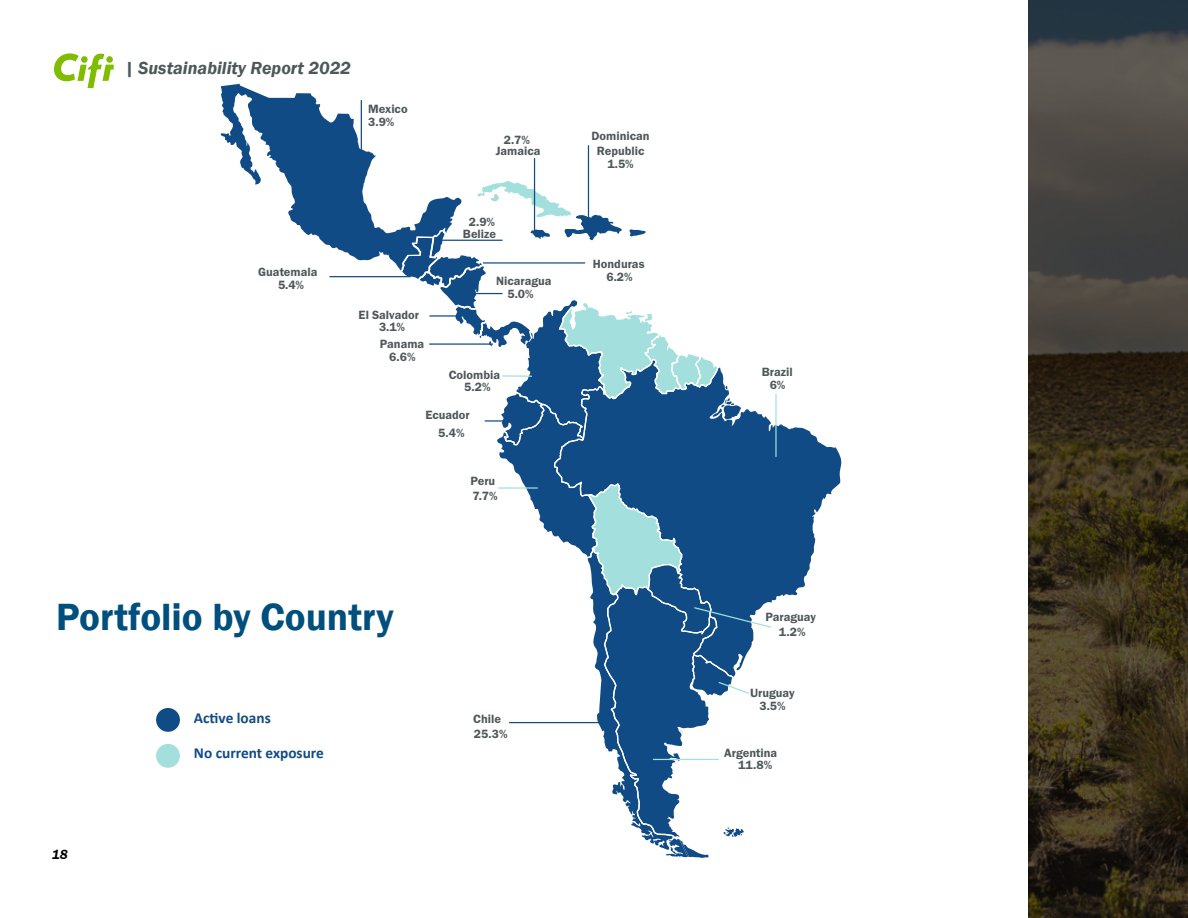
<style>
.page{position:relative;width:1188px;height:918px;background:#fff}
.page>*{position:absolute;margin:0;border:0;box-sizing:border-box;transform-origin:0 0}
.t1{font:600 39px "Franklin Gothic";color:#004f7c}
.t2{font:italic 600 18px "Franklin Gothic";color:#4d5858}
.t3{font:700 15.3px "Calibri";color:#104b86}
.t4{font:italic 600 13.5px "Franklin Gothic";color:#000}
.t5{font:12.45px/12.6px "Franklin Gothic URW Dem";color:#4e5859;text-align:center}
</style>
<div class="page">
<svg style="left:1028px;top:0;width:160px;height:918px"></svg>
<div style="left:156px;top:744px;width:24px;height:24px;background:#a3e0dd;border-radius:50%"></div>
<div style="left:156px;top:708px;width:24px;height:24px;background:#104b86;border-radius:50%"></div>
<svg style="left:773px;top:424px;width:68px;height:177px;fill:#104b86"></svg>
<hr style="left:775px;top:394px;width:2px;height:63px;background:#a3e0dd">
<svg style="left:401px;top:181px;width:372px;height:677px"></svg>
<hr style="left:483px;top:262px;width:102px;height:2px;background:#104b86">
<hr style="left:429px;top:343px;width:64px;height:2px;background:#104b86">
<hr style="left:329px;top:276px;width:82px;height:1px;background:#104b86">
<hr style="left:466px;top:293px;width:37px;height:1px;background:#104b86">
<hr style="left:429px;top:315px;width:37px;height:2px;background:#104b86">
<hr style="left:437px;top:240px;width:66px;height:1px;background:#104b86">
<hr style="left:534px;top:158px;width:1px;height:77px;background:#104b86">
<hr style="left:588px;top:145px;width:1px;height:74px;background:#104b86">
<svg style="left:220px;top:84px;width:242px;height:187px"></svg>
<svg style="left:54px;top:53px;width:60px;height:35px"></svg>
<h2 class="t2" style="left:125px;top:56px;width:228px">| Sustainability Report 2022</h2>
<p class="t5" style="left:368px;top:102px;width:41px">Mexico</p>
<p class="t5" style="left:368px;top:115px;width:28px">3.9%</p>
<p class="t5" style="left:504px;top:133px;width:28px">2.7%</p>
<p class="t5" style="left:592px;top:129px;width:60px">Dominican</p>
<p class="t5" style="left:496px;top:144px;width:46px">Jamaica</p>
<p class="t5" style="left:597px;top:144px;width:49px">Republic</p>
<p class="t5" style="left:607px;top:157px;width:28px">1.5%</p>
<p class="t5" style="left:258px;top:266px;width:61px">Guatemala</p>
<p class="t5" style="left:278px;top:278px;width:28px">5.4%</p>
<p class="t5" style="left:469px;top:215px;width:28px">2.9%</p>
<p class="t5" style="left:359px;top:308px;width:62px">El Salvador</p>
<p class="t5" style="left:379px;top:320px;width:27px">3.1%</p>
<p class="t5" style="left:380px;top:337px;width:46px">Panama<br>6.6%</p>
<p class="t5" style="left:463px;top:227px;width:35px">Belize</p>
<p class="t5" style="left:496px;top:274px;width:57px">Nicaragua</p>
<p class="t5" style="left:508px;top:287px;width:28px">5.0%</p>
<p class="t5" style="left:593px;top:257px;width:53px">Honduras<br>6.2%</p>
<p class="t5" style="left:762px;top:366px;width:32px">Brazil</p>
<p class="t5" style="left:449px;top:368px;width:53px">Colombia</p>
<p class="t5" style="left:425px;top:409px;width:46px">Ecuador</p>
<p class="t5" style="left:464px;top:380px;width:28px">5.2%</p>
<p class="t5" style="left:770px;top:379px;width:17px">6%</p>
<p class="t5" style="left:438px;top:427px;width:28px">5.4%</p>
<p class="t5" style="left:470px;top:475px;width:26px">Peru</p>
<p class="t5" style="left:472px;top:489px;width:27px">7.7%</p>
<h1 class="t1" style="left:56px;top:593px;width:339px">Portfolio by Country</h1>
<p class="t4" style="left:52px;top:846px;width:17px">18</p>
<p class="t3" style="left:194px;top:707px;width:78px">Active loans</p>
<p class="t3" style="left:194px;top:743px;width:132px">No current exposure</p>
<p class="t5" style="left:473px;top:711px;width:36px;line-height:15.3px;text-align:left">Chile<br>25.3%</p>
<p class="t5" style="left:765px;top:611px;width:52px">Paraguay</p>
<p class="t5" style="left:779px;top:626px;width:28px">1.2%</p>
<p class="t5" style="left:750px;top:686px;width:46px">Uruguay</p>
<p class="t5" style="left:759px;top:699px;width:28px">3.5%</p>
<p class="t5" style="left:724px;top:746px;width:55px">Argentina</p>
<p class="t5" style="left:738px;top:759px;width:35px">11.8%</p>
</div>
